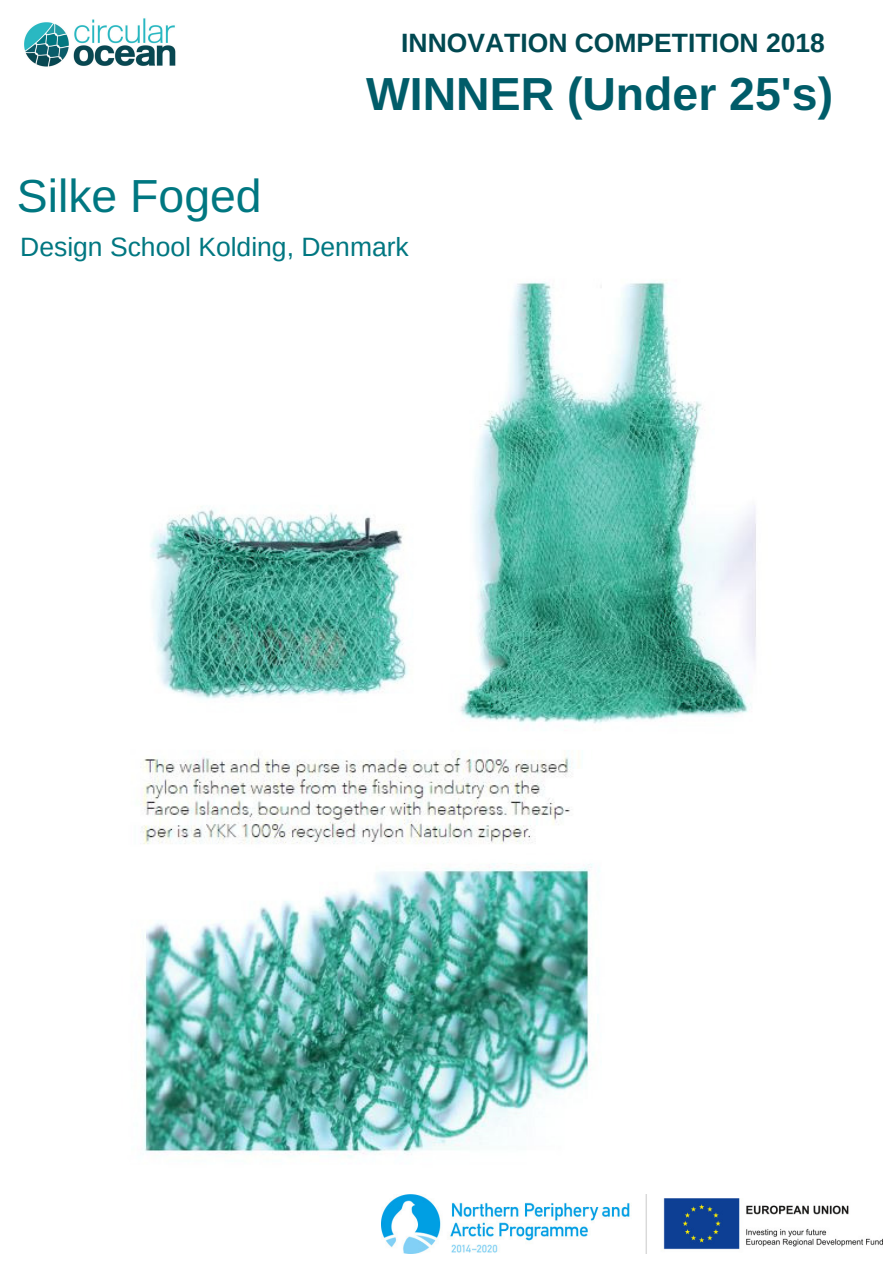
<style>
.page{position:relative;width:893px;height:1263px;background:#fff}
.page>*{position:absolute;margin:0;border:0;box-sizing:border-box;transform-origin:0 0}
.t1{font:700 46.35px "Arimo";color:#005c69}
.t2{font:46.35px "Arimo";color:#007781}
.t3{font:26.55px "Arimo";color:#007781}
.t4{font:700 26.55px "Arimo";color:#004851}
</style>
<div class="page">
<img style="left:140px;top:280px;width:616px;height:878px">
<img style="left:382px;top:1195px;width:501px;height:58px">
<img style="left:24px;top:18px;width:152px;height:49px">
<p class="t4" style="left:401px;top:28px;width:425px">INNOVATION COMPETITION 2018</p>
<h1 class="t2" style="left:17px;top:170px;width:246px">Silke Foged</h1>
<h1 class="t1" style="left:366px;top:68px;width:468px">WINNER (Under 25's)</h1>
<p class="t3" style="left:20px;top:232px;width:390px">Design School Kolding, Denmark</p>
</div>
